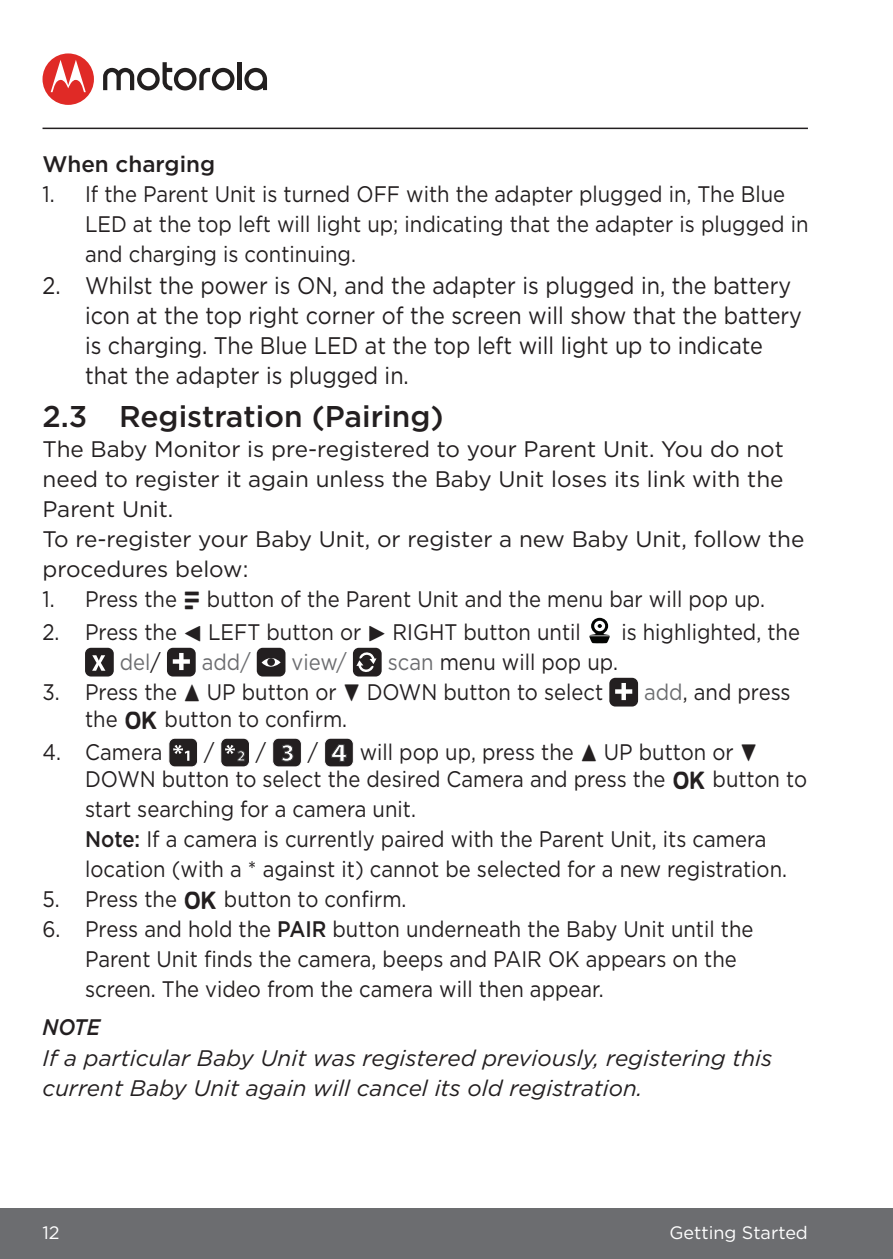
<style>
.page{position:relative;width:893px;height:1259px;background:#fff}
.page>*{position:absolute;margin:0;border:0;box-sizing:border-box;transform-origin:0 0}
.t1{font:500 30px "Gotham";color:#231f20}
.t2{font:24px/30px "Gotham";color:#231f20;scale:.9 1}
.t3{font:22.5px/30px "Gotham";color:#231f20;scale:.9 1}
.t4{font:22.5px/30px "Gotham";color:#231f20}
.t5{font:italic 22.5px/30px "Gotham";color:#231f20}
.t6{font:22.5px "Gotham";color:#6c6d70;scale:.9 1}
.t7{font:500 22.5px "Gotham";color:#231f20}
.t8{font:italic 500 22.5px "Gotham";color:#231f20;scale:.9 1}
.t9{font:18px "Gotham";color:#fff}
.s1{font-family:"MBP33 36"}
.s2{color:#231f20}
.s3{color:#6c6d70}
.s4{font-weight:500}
</style>
<div class="page">
<div style="left:0;top:1208px;width:893px;height:51px;background:#6c6d70"></div>
<hr style="left:43px;top:128px;width:765px;height:1px;background:#231f20">
<div style="left:43px;top:53px;width:51px;height:52px;background:#e02a26;border-radius:50%"></div>
<svg style="left:51px;top:60px;width:35px;height:32px"></svg>
<svg style="left:244px;top:68px;width:23px;height:22px"></svg>
<div style="left:237px;top:62px;width:5px;height:28px;background:#221f1f"></div>
<svg style="left:103px;top:62px;width:131px;height:28px"></svg>
<svg style="left:589px;top:618px;width:21px;height:25px"></svg>
<div style="left:85px;top:648px;width:29px;height:28px;background:#231f20;border-radius:6px"></div>
<svg style="left:92px;top:655px;width:13px;height:16px"></svg>
<div style="left:167px;top:648px;width:29px;height:28px;background:#231f20;border-radius:6px"></div>
<svg style="left:173px;top:653px;width:17px;height:17px"></svg>
<svg style="left:257px;top:648px;width:29px;height:28px"></svg>
<div style="left:257px;top:648px;width:28px;height:28px;background:#231f20;border-radius:6px"></div>
<svg style="left:262px;top:658px;width:19px;height:9px"></svg>
<div style="left:267px;top:658px;width:8px;height:8px;background:#231f20;border-radius:50%"></div>
<svg style="left:353px;top:648px;width:29px;height:28px"></svg>
<div style="left:353px;top:648px;width:29px;height:28px;background:#231f20;border-radius:6px"></div>
<svg style="left:356px;top:652px;width:20px;height:20px"></svg>
<svg style="left:609px;top:678px;width:29px;height:28px"></svg>
<div style="left:609px;top:678px;width:29px;height:28px;background:#231f20;border-radius:6px"></div>
<svg style="left:615px;top:683px;width:17px;height:17px"></svg>
<div style="left:169px;top:738px;width:29px;height:29px;background:#231f20;border-radius:6px"></div>
<div style="left:168px;top:738px;width:30px;height:29px;border:1px solid #fff;border-radius:6px"></div>
<svg style="left:173px;top:745px;width:16px;height:16px"></svg>
<div style="left:221px;top:738px;width:28px;height:29px;background:#231f20;border-radius:6px"></div>
<div style="left:220px;top:738px;width:30px;height:29px;border:1px solid #fff;border-radius:6px"></div>
<svg style="left:225px;top:745px;width:20px;height:16px"></svg>
<div style="left:273px;top:738px;width:28px;height:29px;background:#231f20;border-radius:6px"></div>
<div style="left:272px;top:738px;width:30px;height:29px;border:1px solid #fff;border-radius:6px"></div>
<svg style="left:282px;top:744px;width:11px;height:17px"></svg>
<div style="left:325px;top:738px;width:28px;height:29px;background:#231f20;border-radius:6px"></div>
<div style="left:324px;top:738px;width:30px;height:29px;border:1px solid #fff;border-radius:6px"></div>
<svg style="left:331px;top:744px;width:16px;height:17px"></svg>
<p class="t7" style="left:43px;top:150px;width:174px">When charging</p>
<p class="t3" style="left:85px;top:179px;width:805px;text-indent:-43px">1. If the Parent Unit is turned OFF with the adapter plugged in, The Blue<br>LED at the top left will light up; indicating that the adapter is plugged in and charging is continuing.</p>
<p class="t2" style="left:85px;top:269px;width:798px;text-indent:-43px">2. Whilst the power is ON, and the adapter is plugged in, the battery icon at the top right corner of the screen will show that the battery is charging. The Blue LED at the top left will light up to indicate that the adapter is plugged in.</p>
<h1 class="t1" style="left:43px;top:397px;width:403px">2.3 Registration (Pairing)</h1>
<p class="t4" style="left:43px;top:433px;width:763px">The Baby Monitor is pre-registered to your Parent Unit. You do not need to register it again unless the Baby Unit loses its link with the Parent Unit.<br>To re-register your Baby Unit, or register a new Baby Unit, follow the procedures below:</p>
<p class="t3" style="left:43px;top:583px;width:804px">1. Press the <span class="s1">M</span> button of the Parent Unit and the menu bar will pop up.</p>
<p class="t3" style="left:43px;top:616px;width:600px">2. Press the <span class="s1">&lt;</span> LEFT button or <span class="s1">&gt;</span> RIGHT button until</p>
<p class="t3" style="left:621px;top:616px;width:200px">is highlighted, the</p>
<p class="t6" style="left:120px;top:647px;width:47px">del<span class="s2">/</span></p>
<p class="t6" style="left:202px;top:647px;width:56px">add/</p>
<p class="t6" style="left:292px;top:647px;width:63px">view/</p>
<p class="t3" style="left:388px;top:646px;width:257px"><span class="s3">scan</span> menu will pop up.</p>
<p class="t3" style="left:43px;top:676px;width:625px">3. Press the <span class="s1">+</span> UP button or <span class="s1">-</span> DOWN button to select</p>
<p class="t3" style="left:644px;top:676px;width:164px"><span class="s3">add</span>, and press</p>
<p class="t3" style="left:85px;top:703px;width:293px">the <span class="s1">O</span> button to confirm.</p>
<p class="t3" style="left:43px;top:737px;width:135px">4. Camera</p>
<p class="t3" style="left:204px;top:737px;width:13px">/</p>
<p class="t3" style="left:256px;top:737px;width:13px">/</p>
<p class="t3" style="left:308px;top:737px;width:13px">/</p>
<p class="t3" style="left:85px;top:739px;width:804px;line-height:26.4px;text-indent:275px">will pop up, press the <span class="s1">+</span> UP button or <span class="s1">-<br></span>DOWN button to select the desired Camera and press the <span class="s1">O</span> button to</p>
<p class="t3" style="left:85px;top:793px;width:781px">start searching for a camera unit.<br><span class="s4">Note:</span> If a camera is currently paired with the Parent Unit, its camera location (with a * against it) cannot be selected for a new registration.</p>
<p class="t3" style="left:43px;top:883px;width:406px">5. Press the <span class="s1">O</span> button to confirm.</p>
<p class="t3" style="left:85px;top:913px;width:744px;text-indent:-43px">6. Press and hold the <span class="s4">PAIR</span> button underneath the Baby Unit until the<br>Parent Unit finds the camera, beeps and PAIR OK appears on the screen. The video from the camera will then appear.</p>
<p class="t8" style="left:43px;top:1012px;width:65px">NOTE</p>
<p class="t5" style="left:43px;top:1042px;width:731px">If a particular Baby Unit was registered previously, registering this current Baby Unit again will cancel its old registration.</p>
<p class="t9" style="left:43px;top:1221px;width:19px">12</p>
<p class="t9" style="left:669px;top:1221px;width:140px">Getting Started</p>
</div>
